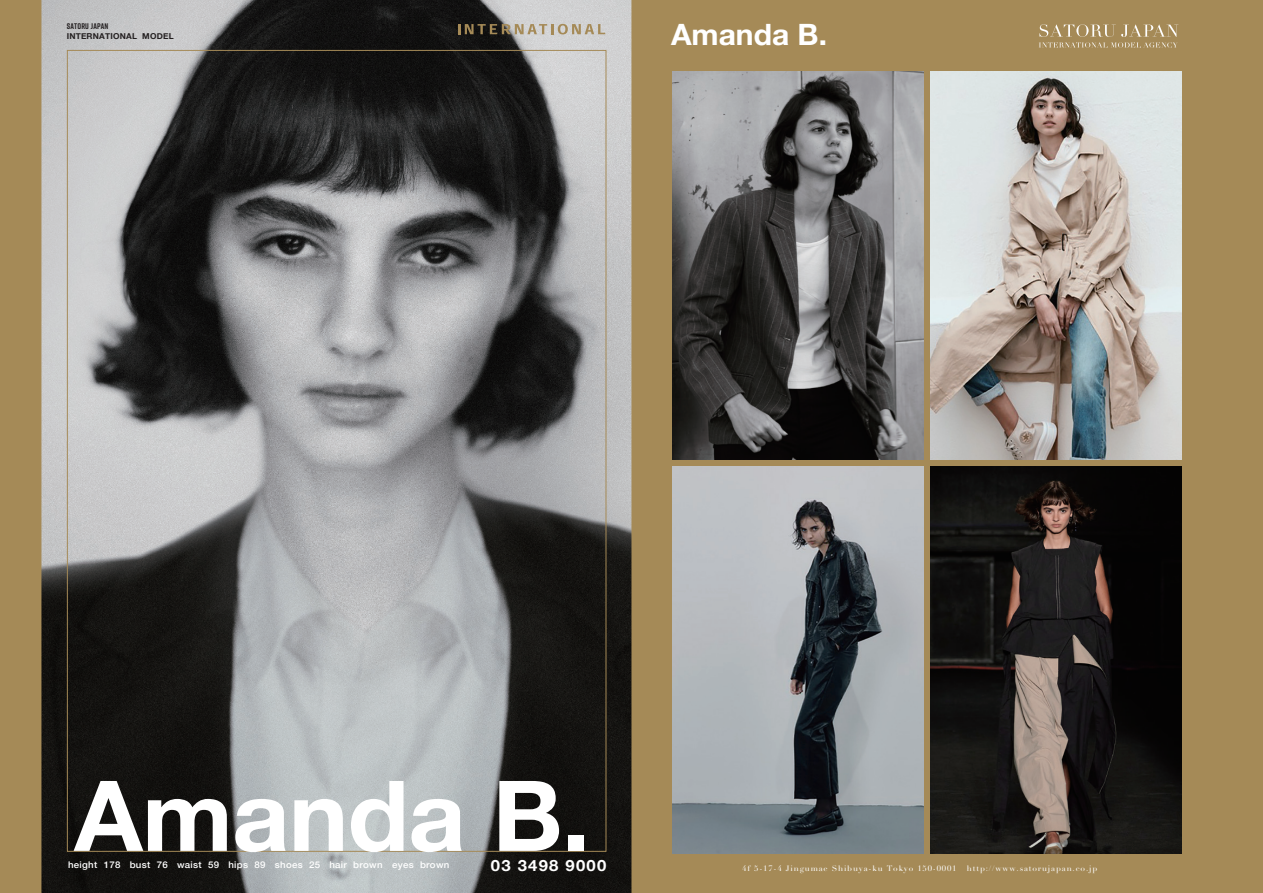
<style>
.page{position:relative;width:1263px;height:893px;background:#a58a57}
.page>*{position:absolute;margin:0;border:0;box-sizing:border-box;transform-origin:0 0}
.t1{font:700 97.95px "Helvetica Neue";letter-spacing:-.005em;color:#fff}
.t2{font:700 29.4px "Helvetica Neue";color:#fff}
.t3{font:700 15.45px "Helvetica Neue";letter-spacing:.075em;color:#fff;scale:1.08 1}
.t4{font:500 9.3px "Helvetica Neue";letter-spacing:.03em;color:#fff;scale:1.05 1}
.t5{font:700 8.1px "Helvetica Neue";letter-spacing:.025em;color:#231f20}
.t6{font:700 8.1px "Rift";letter-spacing:.025em;color:#231f20}
.t7{font:7.8px "Didot LH";letter-spacing:.1em;color:#fff;scale:1.08 1}
</style>
<div class="page">
<svg style="left:1039px;top:24px;width:139px;height:24px"></svg>
<img style="left:672px;top:72px;width:251px;height:387px">
<img style="left:672px;top:466px;width:251px;height:387px">
<img style="left:930px;top:72px;width:251px;height:387px">
<img style="left:930px;top:466px;width:251px;height:387px">
<img style="left:41px;top:0;width:590px;height:893px">
<svg style="left:458px;top:24px;width:147px;height:10px"></svg>
<p class="t6" style="left:67px;top:21px;width:43px">SATORU JAPAN</p>
<p class="t5" style="left:67px;top:30px;width:108px">INTERNATIONAL MODEL</p>
<h2 class="t2" style="left:671px;top:11px;width:157px">Amanda B.</h2>
<h1 class="t1" style="left:74px;top:739px;width:517px">Amanda B.</h1>
<h3 class="t3" style="left:491px;top:853px;width:108px">03 3498 9000</h3>
<p class="t4" style="left:68px;top:857px;width:365px">height 178 bust 76 waist 59 hips 89 shoes 25 hair brown eyes brown</p>
<p class="t7" style="left:742px;top:863px;width:200px">4f 5-17-4 Jingumae Shibuya-ku Tokyo 150-0001</p>
<p class="t7" style="left:967px;top:863px;width:122px">http://www.satorujapan.co.jp</p>
</div>
